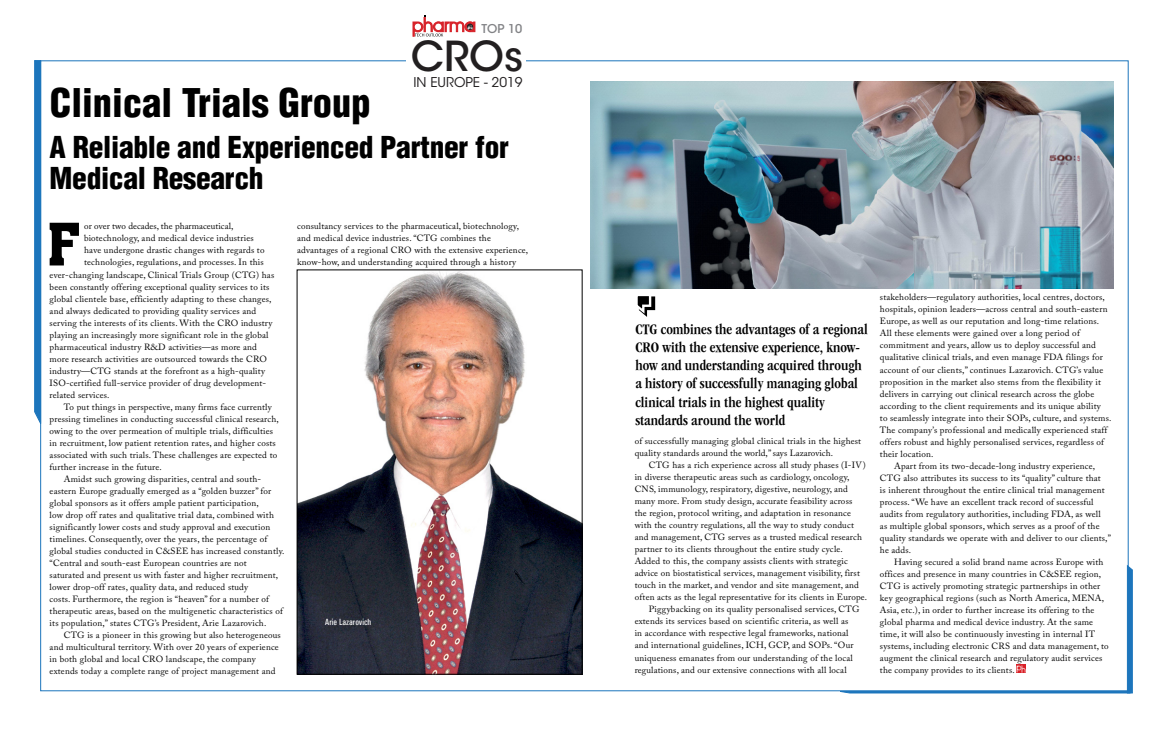
<style>
.page{position:relative;width:1163px;height:738px;background:#fff}
.page>*{position:absolute;margin:0;border:0;box-sizing:border-box;transform-origin:0 0}
.Magazine_Para_1{font:57.4px "Aachen BT";color:#000}
.t1{font:500 41px "ITC Avant Garde Std";color:#221f20}
.Magazine_Para_1-2{font:900 condensed 38.5px "Helvetica";color:#000}
.Magazine_Para_1-3{font:900 condensed 29.4px/31.1px "Helvetica";letter-spacing:-.01em;color:#000}
.Magazine_Para_1-4{font:15px/18px "Garry Mondrian Cond 5 S Bld SH";color:#000}
.t2{font:13.4px "ITC Avant Garde Std";color:#221f20}
.t3{font:500 12.1px "ITC Avant Garde Std";color:#818285}
.Magazine_Para_1-5{font:9px/12px "Adobe Caslon Pro";letter-spacing:.02em;color:#000}
.Magazine_Para_1-6{font:9px "Univers Condensed";color:#fff}
</style>
<div class="page">
<svg style="left:34px;top:60px;width:7px;height:364px;background:#2279bd"></svg>
<svg style="left:412px;top:15px;width:64px;height:22px"></svg>
<svg style="left:637px;top:296px;width:18px;height:21px"></svg>
<svg style="left:839px;top:565px;width:293px;height:127px"></svg>
<img style="left:590px;top:81px;width:522px;height:207px">
<img style="left:299px;top:271px;width:281px;height:401px">
<div style="left:297px;top:269px;width:285px;height:405px;border:1px solid #000"></div>
<p class="t3" style="left:481px;top:21px;width:42px">TOP 10</p>
<p class="Magazine_Para_1-2" style="left:50px;top:78px;width:322px">Clinical Trials Group</p>
<p class="t1" style="left:411px;top:30px;width:114px">CROs</p>
<p class="t2" style="left:413px;top:73px;width:111px">IN EUROPE - 2019</p>
<p class="Magazine_Para_1-3" style="left:50px;top:131px;width:460px">A Reliable and Experienced Partner for<br>Medical Research</p>
<p class="Magazine_Para_1" style="left:47px;top:208px;width:35px">F</p>
<p class="Magazine_Para_1-5" style="left:84px;top:220px;width:151px">or over two decades, the pharmaceutical,</p>
<p class="Magazine_Para_1-5" style="left:84px;top:232px;width:171px">biotechnology, and medical device industries</p>
<p class="Magazine_Para_1-5" style="left:84px;top:244px;width:182px">have undergone drastic changes with regards to</p>
<p class="Magazine_Para_1-5" style="left:84px;top:256px;width:181px">technologies, regulations, and processes. In this</p>
<p class="Magazine_Para_1-5" style="left:50px;top:268px;width:226px">ever-changing landscape, Clinical Trials Group (CTG) has</p>
<p class="Magazine_Para_1-5" style="left:50px;top:280px;width:221px">been constantly offering exceptional quality services to its</p>
<p class="Magazine_Para_1-5" style="left:50px;top:292px;width:223px">global clientele base, efficiently adapting to these changes,</p>
<p class="Magazine_Para_1-5" style="left:50px;top:304px;width:208px">and always dedicated to providing quality services and</p>
<p class="Magazine_Para_1-5" style="left:50px;top:316px;width:224px">serving the interests of its clients. With the CRO industry</p>
<p class="Magazine_Para_1-5" style="left:50px;top:328px;width:220px">playing an increasingly more significant role in the global</p>
<p class="Magazine_Para_1-5" style="left:50px;top:340px;width:209px">pharmaceutical industry R&amp;D activities—as more and</p>
<p class="Magazine_Para_1-5" style="left:50px;top:352px;width:219px">more research activities are outsourced towards the CRO</p>
<p class="Magazine_Para_1-5" style="left:50px;top:364px;width:217px">industry—CTG stands at the forefront as a high-quality</p>
<p class="Magazine_Para_1-5" style="left:50px;top:376px;width:218px">ISO-certified full-service provider of drug development-</p>
<p class="Magazine_Para_1-5" style="left:50px;top:388px;width:61px">related services.</p>
<p class="Magazine_Para_1-5" style="left:50px;top:400px;width:231px;text-indent:14px">To put things in perspective, many firms face currently pressing timelines in conducting successful clinical research, owing to the over permeation of multiple trials, difficulties in recruitment, low patient retention rates, and higher costs associated with such trials. These challenges are expected to further increase in the future.</p>
<p class="Magazine_Para_1-5" style="left:50px;top:472px;width:236px;text-indent:14px">Amidst such growing disparities, central and south&shy;eastern Europe gradually emerged as a “golden buzzer” for global sponsors as it offers ample patient participation,<br>low drop off rates and qualitative trial data, combined with significantly lower costs and study approval and execution timelines. Consequently, over the years, the percentage of global studies conducted in C&amp;SEE has increased constantly. “Central and south-east European countries are not<br>saturated and present us with faster and higher recruitment, lower drop-off rates, quality data, and reduced study<br>costs. Furthermore, the region is “heaven” for a number of therapeutic areas, based on the multigenetic characteristics of its population,” states CTG’s President, Arie Lazarovich.</p>
<p class="Magazine_Para_1-5" style="left:50px;top:628px;width:233px;text-indent:14px">CTG is a pioneer in this growing but also heterogeneous and multicultural territory. With over 20 years of experience in both global and local CRO landscape, the company extends today a complete range of project management and</p>
<p class="Magazine_Para_1-5" style="left:297px;top:220px;width:232px">consultancy services to the pharmaceutical, biotechnology, and medical device industries. “CTG combines the advantages of a regional CRO with the extensive experience, know-how, and understanding acquired through a history</p>
<p class="Magazine_Para_1-6" style="left:325px;top:616px;width:48px">Arie Lazarovich</p>
<p class="Magazine_Para_1-4" style="left:635px;top:319px;width:234px">CTG combines the advantages of a regional CRO with the extensive experience, know&shy;how and understanding acquired through a history of successfully managing global clinical trials in the highest quality standards around the world</p>
<p class="Magazine_Para_1-5" style="left:634px;top:435px;width:228px">of successfully managing global clinical trials in the highest quality standards around the world,” says Lazarovich.</p>
<p class="Magazine_Para_1-5" style="left:634px;top:459px;width:234px;text-indent:14px">CTG has a rich experience across all study phases (I-IV) in diverse therapeutic areas such as cardiology, oncology, CNS, immunology, respiratory, digestive, neurology, and many more. From study design, accurate feasibility across<br>the region, protocol writing, and adaptation in resonance with the country regulations, all the way to study conduct and management, CTG serves as a trusted medical research partner to its clients throughout the entire study cycle.<br>Added to this, the company assists clients with strategic advice on biostatistical services, management visibility, first touch in the market, and vendor and site management, and often acts as the legal representative for its clients in Europe.</p>
<p class="Magazine_Para_1-5" style="left:634px;top:603px;width:226px;text-indent:14px">Piggybacking on its quality personalised services, CTG extends its services based on scientific criteria, as well as<br>in accordance with respective legal frameworks, national and international guidelines, ICH, GCP, and SOPs. “Our uniqueness emanates from our understanding of the local regulations, and our extensive connections with all local</p>
<p class="Magazine_Para_1-5" style="left:879px;top:291px;width:233px">stakeholders—regulatory authorities, local centres, doctors, hospitals, opinion leaders—across central and south-eastern Europe, as well as our reputation and long-time relations.<br>All these elements were gained over a long period of commitment and years, allow us to deploy successful and qualitative clinical trials, and even manage FDA filings for account of our clients,” continues Lazarovich. CTG’s value proposition in the market also stems from the flexibility it delivers in carrying out clinical research across the globe according to the client requirements and its unique ability<br>to seamlessly integrate into their SOPs, culture, and systems.<br>The company’s professional and medically experienced staff offers robust and highly personalised services, regardless of their location.</p>
<p class="Magazine_Para_1-5" style="left:879px;top:459px;width:233px;text-indent:14px">Apart from its two-decade-long industry experience, CTG also attributes its success to its “quality” culture that<br>is inherent throughout the entire clinical trial management process. “We have an excellent track record of successful audits from regulatory authorities, including FDA, as well<br>as multiple global sponsors, which serves as a proof of the quality standards we operate with and deliver to our clients,” he adds.</p>
<p class="Magazine_Para_1-5" style="left:879px;top:555px;width:230px;text-indent:14px">Having secured a solid brand name across Europe with offices and presence in many countries in C&amp;SEE region, CTG is actively promoting strategic partnerships in other key geographical regions (such as North America, MENA, Asia, etc.), in order to further increase its offering to the global pharma and medical device industry. At the same time, it will also be continuously investing in internal IT systems, including electronic CRS and data management, to augment the clinical research and regulatory audit services the company provides to its clients.</p>
</div>
